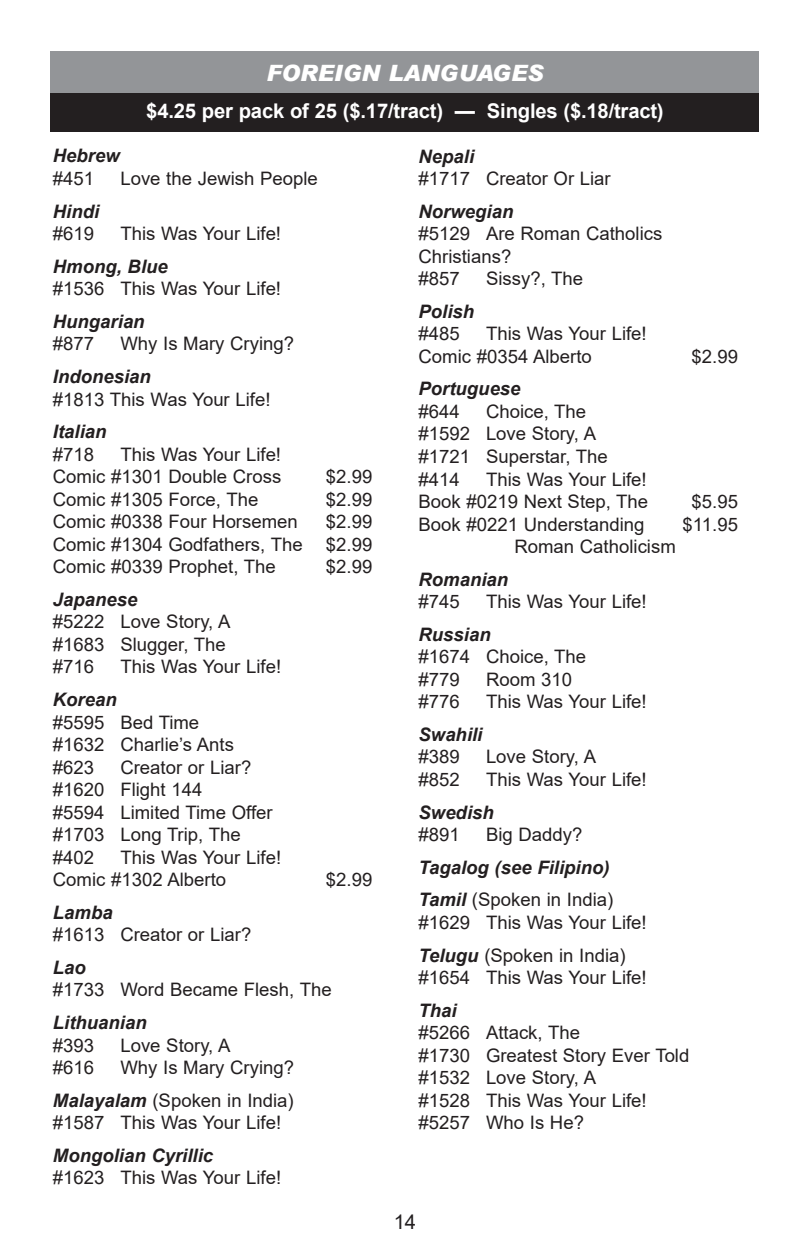
<style>
.page{position:relative;width:810px;height:1256px;background:#fff}
.page>*{position:absolute;margin:0;border:0;box-sizing:border-box;transform-origin:0 0}
.t1{font:italic 900 22.5px "Arial";color:#fff}
.t2{font:700 20.25px "Arial";letter-spacing:-.01em;color:#fff}
.t3{font:20.25px "Arial";color:#231f20}
.t4{font:18.45px/22.5px "Arial";color:#231f20}
.t5{font:italic 700 18.45px/32.6px "Arial";color:#231f20}
.s1{font-weight:700;font-style:italic}
.s2{font-weight:400;font-style:normal}
</style>
<div class="page">
<div style="left:51px;top:51px;width:708px;height:43px;background:#939598"></div>
<div style="left:51px;top:93px;width:708px;height:39px;background:#231f20"></div>
<p class="t1" style="left:266px;top:59px;width:279px">FOREIGN LANGUAGES</p>
<p class="t2" style="left:146px;top:97px;width:519px">$4.25 per pack of 25 ($.17/tract) — Singles ($.18/tract)</p>
<p class="t5" style="left:53px;top:140px;width:69px">Hebrew</p>
<p class="t4" style="left:53px;top:167px;width:43px">#451</p>
<p class="t4" style="left:120px;top:167px;width:199px">Love the Jewish People</p>
<p class="t5" style="left:53px;top:195px;width:48px">Hindi</p>
<p class="t4" style="left:53px;top:222px;width:43px">#619</p>
<p class="t4" style="left:120px;top:222px;width:162px">This Was Your Life!</p>
<p class="t5" style="left:53px;top:250px;width:116px">Hmong, Blue</p>
<p class="t4" style="left:53px;top:277px;width:230px">#1536 This Was Your Life!</p>
<p class="t5" style="left:53px;top:306px;width:93px">Hungarian</p>
<p class="t4" style="left:53px;top:332px;width:43px">#877</p>
<p class="t4" style="left:120px;top:332px;width:175px">Why Is Mary Crying?</p>
<p class="t5" style="left:53px;top:361px;width:99px">Indonesian</p>
<p class="t4" style="left:53px;top:388px;width:219px">#1813 This Was Your Life!</p>
<p class="t5" style="left:53px;top:416px;width:55px">Italian</p>
<p class="t4" style="left:53px;top:443px;width:43px">#718</p>
<p class="t4" style="left:53px;top:443px;width:230px;text-align:right">This Was Your Life!<br>Comic #1301 Double Cross</p>
<p class="t4" style="left:326px;top:465px;width:48px">$2.99</p>
<p class="t4" style="left:53px;top:488px;width:207px">Comic #1305 Force, The</p>
<p class="t4" style="left:326px;top:488px;width:48px">$2.99</p>
<p class="t4" style="left:53px;top:510px;width:247px">Comic #0338 Four Horsemen</p>
<p class="t4" style="left:53px;top:510px;width:321px;text-align:justify;text-indent:273px">$2.99<br>Comic #1304 Godfathers, The $2.99<br>Comic #0339 Prophet, The</p>
<p class="t4" style="left:326px;top:555px;width:48px">$2.99</p>
<p class="t5" style="left:53px;top:583px;width:86px">Japanese</p>
<p class="t4" style="left:53px;top:610px;width:179px">#5222 Love Story, A #1683 Slugger, The #716</p>
<p class="t4" style="left:120px;top:655px;width:162px">This Was Your Life!</p>
<p class="t5" style="left:53px;top:684px;width:65px">Korean</p>
<p class="t4" style="left:53px;top:710px;width:183px">#5595 Bed Time #1632 Charlie’s Ants #623</p>
<p class="t4" style="left:53px;top:755px;width:221px;text-indent:67px">Creator or Liar? #1620 Flight 144<br>#5594 Limited Time Offer #1703 Long Trip, The #402</p>
<p class="t4" style="left:53px;top:845px;width:230px;text-indent:67px">This Was Your Life!<br>Comic #1302 Alberto</p>
<p class="t4" style="left:326px;top:868px;width:48px">$2.99</p>
<p class="t5" style="left:53px;top:896px;width:61px">Lamba</p>
<p class="t4" style="left:53px;top:923px;width:200px">#1613 Creator or Liar?</p>
<p class="t5" style="left:53px;top:951px;width:35px">Lao</p>
<p class="t4" style="left:53px;top:978px;width:280px">#1733 Word Became Flesh, The</p>
<p class="t5" style="left:53px;top:1006px;width:95px">Lithuanian</p>
<p class="t4" style="left:53px;top:1033px;width:43px">#393</p>
<p class="t4" style="left:120px;top:1033px;width:112px">Love Story, A</p>
<p class="t4" style="left:53px;top:1056px;width:43px">#616</p>
<p class="t4" style="left:53px;top:1051px;width:243px;line-height:32.6px;text-align:right">Why Is Mary Crying?<br><span class="s1">Malayalam</span> (Spoken in India)</p>
<p class="t4" style="left:53px;top:1111px;width:230px">#1587 This Was Your Life!</p>
<p class="t5" style="left:53px;top:1139px;width:162px">Mongolian Cyrillic</p>
<p class="t4" style="left:53px;top:1166px;width:230px">#1623 This Was Your Life!</p>
<p class="t5" style="left:419px;top:140px;width:57px">Nepali</p>
<p class="t4" style="left:419px;top:167px;width:194px">#1717 Creator Or Liar</p>
<p class="t5" style="left:419px;top:195px;width:96px">Norwegian</p>
<p class="t4" style="left:419px;top:222px;width:245px">#5129 Are Roman Catholics<br>Christians?<br>#857</p>
<p class="t4" style="left:486px;top:267px;width:99px">Sissy?, The</p>
<p class="t5" style="left:419px;top:295px;width:57px">Polish</p>
<p class="t4" style="left:419px;top:322px;width:43px">#485</p>
<p class="t4" style="left:419px;top:322px;width:230px;text-indent:67px">This Was Your Life!<br>Comic #0354 Alberto</p>
<p class="t5" style="left:419px;top:373px;width:104px">Portuguese</p>
<p class="t4" style="left:419px;top:400px;width:43px">#644</p>
<p class="t4" style="left:419px;top:400px;width:191px;text-indent:67px">Choice, The #1592 Love Story, A #1721 Superstar, The #414</p>
<p class="t4" style="left:419px;top:467px;width:231px;text-align:right">This Was Your Life!<br>Book #0219 Next Step, The</p>
<p class="t4" style="left:692px;top:345px;width:48px">$2.99</p>
<p class="t4" style="left:692px;top:490px;width:48px">$5.95</p>
<p class="t4" style="left:419px;top:512px;width:227px">Book #0221 Understanding</p>
<p class="t4" style="left:683px;top:512px;width:57px">$11.95</p>
<p class="t4" style="left:514px;top:535px;width:163px">Roman Catholicism</p>
<p class="t5" style="left:419px;top:563px;width:91px">Romanian</p>
<p class="t4" style="left:419px;top:590px;width:43px">#745</p>
<p class="t4" style="left:486px;top:590px;width:162px">This Was Your Life!</p>
<p class="t5" style="left:419px;top:618px;width:74px">Russian</p>
<p class="t4" style="left:419px;top:645px;width:169px">#1674 Choice, The #779</p>
<p class="t4" style="left:486px;top:668px;width:88px">Room 310</p>
<p class="t4" style="left:419px;top:690px;width:43px">#776</p>
<p class="t4" style="left:486px;top:690px;width:162px">This Was Your Life!</p>
<p class="t5" style="left:419px;top:718px;width:65px">Swahili</p>
<p class="t4" style="left:419px;top:745px;width:43px">#389</p>
<p class="t4" style="left:486px;top:745px;width:112px">Love Story, A</p>
<p class="t4" style="left:419px;top:768px;width:43px">#852</p>
<p class="t4" style="left:486px;top:768px;width:162px">This Was Your Life!</p>
<p class="t5" style="left:419px;top:796px;width:77px">Swedish</p>
<p class="t4" style="left:419px;top:823px;width:43px">#891</p>
<p class="t4" style="left:486px;top:823px;width:98px">Big Daddy?</p>
<p class="t5" style="left:419px;top:851px;width:196px">Tagalog (see Filipino)<br>Tamil <span class="s2">(Spoken in India)</span></p>
<p class="t4" style="left:419px;top:906px;width:230px;line-height:32.6px">#1629 This Was Your Life!<br><span class="s1">Telugu</span> (Spoken in India)</p>
<p class="t4" style="left:419px;top:966px;width:230px">#1654 This Was Your Life!</p>
<p class="t5" style="left:419px;top:994px;width:40px">Thai</p>
<p class="t4" style="left:419px;top:1021px;width:272px">#5266 Attack, The<br>#1730 Greatest Story Ever Told #1532 Love Story, A<br>#1528 This Was Your Life! #5257 Who Is He?</p>
<p class="t3" style="left:394px;top:1208px;width:24px">14</p>
</div>
